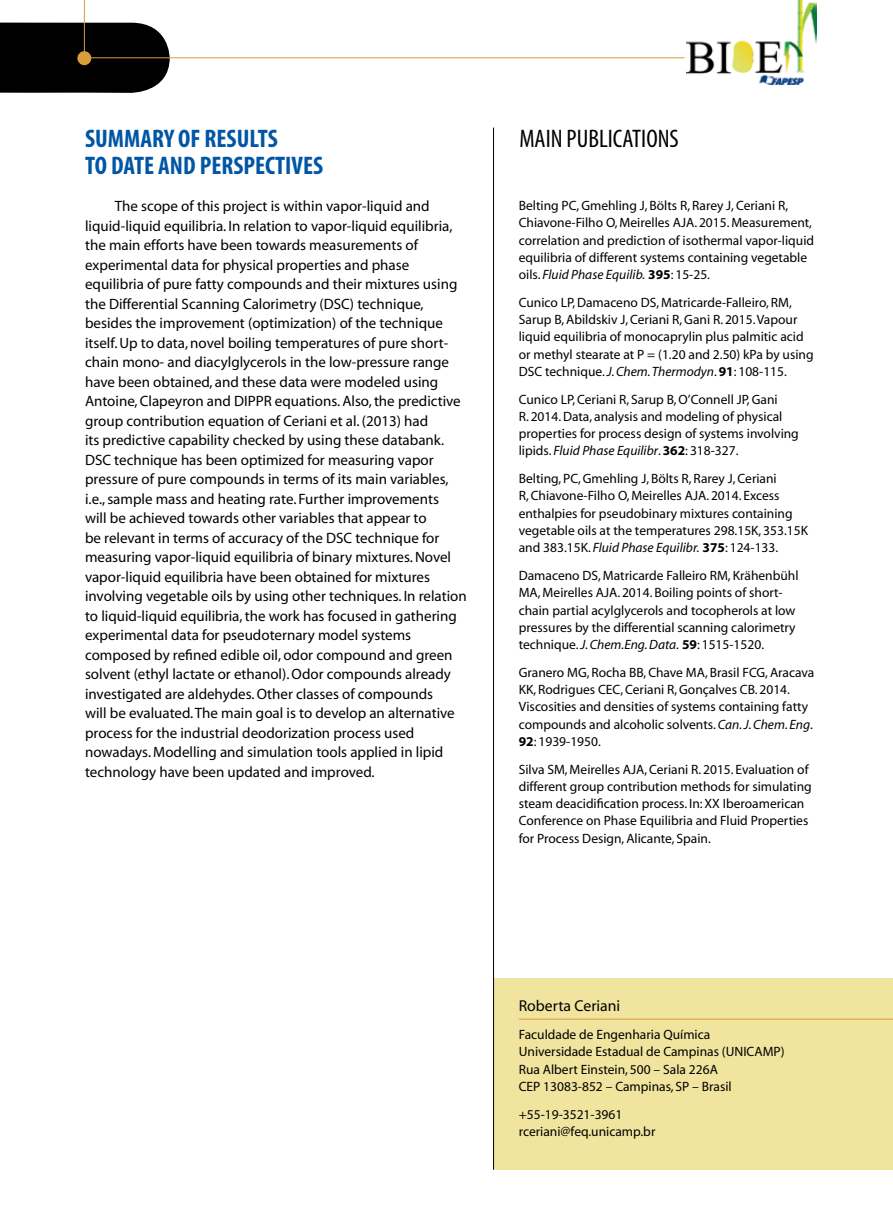
<style>
.page{position:relative;width:893px;height:1225px;background:#fff}
.page>*{position:absolute;margin:0;border:0;box-sizing:border-box;transform-origin:0 0}
.t1{font:700 condensed 25.5px/27px "Myriad";color:#0056a5}
.t2{font:condensed 25.5px "Myriad";color:#000}
.t3{font:15.75px "Myriad";color:#000}
.t4{font:15px/19.5px "Myriad";color:#000}
.t5{font:13.5px/17.2px "Myriad";color:#000}
.s1{font-style:italic}
.s2{font-weight:700}
</style>
<div class="page">
<img style="left:686px;top:0;width:130px;height:85px">
<svg style="left:0;top:23px;width:170px;height:70px;background:#0d0d0d"></svg>
<div style="left:78px;top:52px;width:13px;height:12px;background:#da9e3b;border-radius:50%"></div>
<div style="left:77px;top:51px;width:14px;height:14px;border:2px solid #da9e3b;border-radius:50%"></div>
<hr style="left:84px;top:0;width:1px;height:59px;background:#da9e3b">
<hr style="left:85px;top:57px;width:600px;height:1px;background:#da9e3b">
<div style="left:493px;top:978px;width:400px;height:191px;background:#f1e49f"></div>
<hr style="left:493px;top:128px;width:1px;height:1041px;background:#000">
<hr style="left:519px;top:1018px;width:374px;height:1px;background:#da9e3b">
<h1 class="t1" style="left:85px;top:126px;width:240px">SUMMARY OF RESULTS<br>TO DATE AND PERSPECTIVES</h1>
<h1 class="t2" style="left:519px;top:126px;width:161px">MAIN PUBLICATIONS</h1>
<p class="t4" style="left:85px;top:197px;width:383px;text-indent:30px">The scope of this project is within vapor-liquid and liquid-liquid equilibria. In relation to vapor-liquid equilibria, the main efforts have been towards measurements of experimental data for physical properties and phase equilibria of pure fatty compounds and their mixtures using the Differential Scanning Calorimetry (DSC) technique, besides the improvement (optimization) of the technique itself. Up to data, novel boiling temperatures of pure short&shy;chain mono- and diacylglycerols in the low-pressure range have been obtained, and these data were modeled using Antoine, Clapeyron and DIPPR equations. Also, the predictive group contribution equation of Ceriani et al. (2013) had<br>its predictive capability checked by using these databank.<br>DSC technique has been optimized for measuring vapor pressure of pure compounds in terms of its main variables, i.e., sample mass and heating rate. Further improvements<br>will be achieved towards other variables that appear to<br>be relevant in terms of accuracy of the DSC technique for measuring vapor-liquid equilibria of binary mixtures. Novel vapor-liquid equilibria have been obtained for mixtures involving vegetable oils by using other techniques. In relation to liquid-liquid equilibria, the work has focused in gathering experimental data for pseudoternary model systems composed by refined edible oil, odor compound and green solvent (ethyl lactate or ethanol). Odor compounds already investigated are aldehydes. Other classes of compounds<br>will be evaluated. The main goal is to develop an alternative process for the industrial deodorization process used nowadays. Modelling and simulation tools applied in lipid technology have been updated and improved.</p>
<p class="t5" style="left:519px;top:197px;width:297px">Belting PC, Gmehling J, Bölts R, Rarey J, Ceriani R, Chiavone-Filho O, Meirelles AJA. 2015. Measurement, correlation and prediction of isothermal vapor-liquid equilibria of different systems containing vegetable oils. <span class="s1">Fluid Phase Equilib.</span> <span class="s2">395</span>: 15-25.</p>
<p class="t5" style="left:519px;top:294px;width:296px">Cunico LP, Damaceno DS, Matricarde-Falleiro, RM, Sarup B, Abildskiv J, Ceriani R, Gani R. 2015. Vapour liquid equilibria of monocaprylin plus palmitic acid or methyl stearate at P = (1.20 and 2.50) kPa by using DSC technique. <span class="s1">J. Chem. Thermodyn</span>. <span class="s2">91</span>: 108-115.</p>
<p class="t5" style="left:519px;top:391px;width:282px">Cunico LP, Ceriani R, Sarup B, O’Connell JP, Gani<br>R. 2014. Data, analysis and modeling of physical properties for process design of systems involving lipids. <span class="s1">Fluid Phase Equilibr</span>. <span class="s2">362</span>: 318-327.</p>
<p class="t5" style="left:519px;top:470px;width:291px">Belting, PC, Gmehling J, Bölts R, Rarey J, Ceriani<br>R, Chiavone-Filho O, Meirelles AJA. 2014. Excess enthalpies for pseudobinary mixtures containing vegetable oils at the temperatures 298.15K, 353.15K and 383.15K. <span class="s1">Fluid Phase Equilibr.</span> <span class="s2">375</span>: 124-133.</p>
<p class="t5" style="left:519px;top:567px;width:281px">Damaceno DS, Matricarde Falleiro RM, Krähenbühl MA, Meirelles AJA. 2014. Boiling points of short&shy;chain partial acylglycerols and tocopherols at low pressures by the differential scanning calorimetry technique. <span class="s1">J. Chem.Eng. Data.</span> <span class="s2">59</span>: 1515-1520.</p>
<p class="t5" style="left:519px;top:664px;width:297px">Granero MG, Rocha BB, Chave MA, Brasil FCG, Aracava KK, Rodrigues CEC, Ceriani R, Gonçalves CB. 2014.<br>Viscosities and densities of systems containing fatty compounds and alcoholic solvents. <span class="s1">Can. J. Chem. Eng</span>.<br><span class="s2">92</span>: 1939-1950.</p>
<p class="t5" style="left:519px;top:761px;width:295px">Silva SM, Meirelles AJA, Ceriani R. 2015. Evaluation of different group contribution methods for simulating steam deacidification process. In: XX Iberoamerican Conference on Phase Equilibria and Fluid Properties for Process Design, Alicante, Spain.</p>
<p class="t3" style="left:519px;top:998px;width:103px">Roberta Ceriani</p>
<p class="t5" style="left:519px;top:1026px;width:267px">Faculdade de Engenharia Química Universidade Estadual de Campinas (UNICAMP)<br>Rua Albert Einstein, 500 – Sala 226A<br>CEP 13083-852 – Campinas, SP – Brasil</p>
<p class="t5" style="left:519px;top:1106px;width:138px">+55-19-3521-3961 rceriani@feq.unicamp.br</p>
</div>
